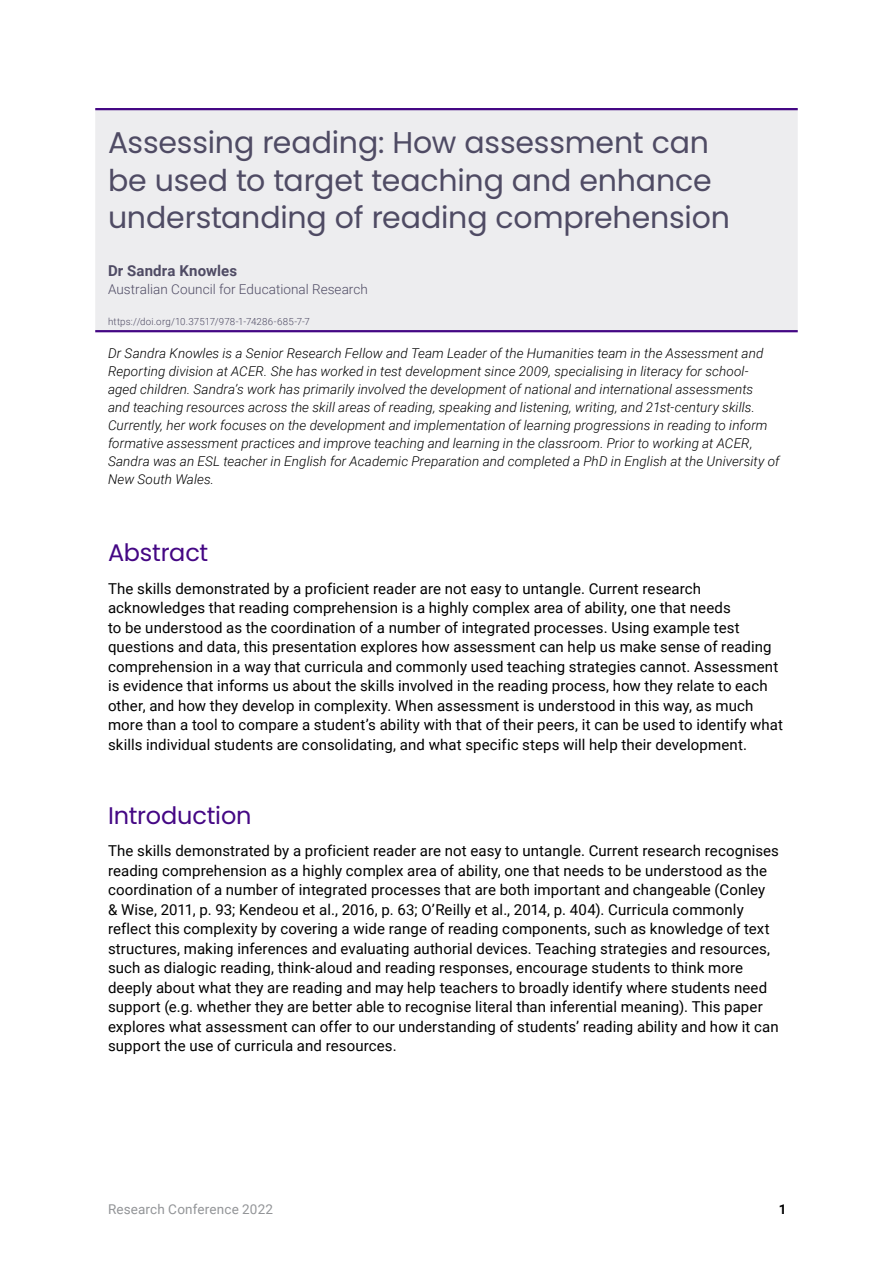
<style>
.page{position:relative;width:893px;height:1263px;background:#fff}
.page>*{position:absolute;margin:0;border:0;box-sizing:border-box;transform-origin:0 0}
.t1{font:30px/37.5px "Poppins";letter-spacing:-.005em;color:#4f4b64}
.t2{font:24px "Poppins";letter-spacing:-.01em;color:#440784}
.t3{font:15px/19.5px "Roboto";letter-spacing:.005em;color:#000}
.t4{font:700 15px "Roboto";letter-spacing:.01em;color:#4f4b64}
.t5{font:italic 300 13.5px/18px "Roboto";letter-spacing:.005em;color:#000}
.t6{font:300 13.5px "Roboto";letter-spacing:.005em;color:#4f4b64}
.t7{font:13.5px "Roboto";letter-spacing:.01em;color:#939598}
.t8{font:700 13.5px "Roboto";color:#000}
.t9{font:300 9.75px "Roboto";letter-spacing:.015em;color:#4f4b64}
</style>
<div class="page">
<div style="left:95px;top:110px;width:703px;height:220px;background:#ededef"></div>
<hr style="left:95px;top:108px;width:703px;height:2px;background:#440784">
<hr style="left:95px;top:330px;width:703px;height:2px;background:#440784">
<h1 class="t1" style="left:108px;top:124px;width:623px">Assessing reading: How assessment can be used to target teaching and enhance understanding of reading comprehension</h1>
<p class="t4" style="left:108px;top:260px;width:131px">Dr Sandra Knowles</p>
<p class="t6" style="left:108px;top:280px;width:261px">Australian Council for Educational Research</p>
<p class="t9" style="left:108px;top:315px;width:203px">https://doi.org/10.37517/978-1-74286-685-7-7</p>
<p class="t5" style="left:108px;top:344px;width:673px">Dr Sandra Knowles is a Senior Research Fellow and Team Leader of the Humanities team in the Assessment and Reporting division at ACER. She has worked in test development since 2009, specialising in literacy for school&shy;aged children. Sandra’s work has primarily involved the development of national and international assessments<br>and teaching resources across the skill areas of reading, speaking and listening, writing, and 21st-century skills.<br>Currently, her work focuses on the development and implementation of learning progressions in reading to inform formative assessment practices and improve teaching and learning in the classroom. Prior to working at ACER, Sandra was an ESL teacher in English for Academic Preparation and completed a PhD in English at the University of New South Wales.</p>
<h2 class="t2" style="left:108px;top:539px;width:102px">Abstract</h2>
<p class="t3" style="left:108px;top:578px;width:677px">The skills demonstrated by a proficient reader are not easy to untangle. Current research acknowledges that reading comprehension is a highly complex area of ability, one that needs<br>to be understood as the coordination of a number of integrated processes. Using example test questions and data, this presentation explores how assessment can help us make sense of reading comprehension in a way that curricula and commonly used teaching strategies cannot. Assessment is evidence that informs us about the skills involved in the reading process, how they relate to each other, and how they develop in complexity. When assessment is understood in this way, as much more than a tool to compare a student’s ability with that of their peers, it can be used to identify what skills individual students are consolidating, and what specific steps will help their development.</p>
<h2 class="t2" style="left:108px;top:801px;width:145px">Introduction</h2>
<p class="t3" style="left:108px;top:840px;width:672px">The skills demonstrated by a proficient reader are not easy to untangle. Current research recognises reading comprehension as a highly complex area of ability, one that needs to be understood as the coordination of a number of integrated processes that are both important and changeable (Conley<br>&amp; Wise, 2011, p. 93; Kendeou et al., 2016, p. 63; O’Reilly et al., 2014, p. 404). Curricula commonly reflect this complexity by covering a wide range of reading components, such as knowledge of text structures, making inferences and evaluating authorial devices. Teaching strategies and resources, such as dialogic reading, think-aloud and reading responses, encourage students to think more deeply about what they are reading and may help teachers to broadly identify where students need support (e.g. whether they are better able to recognise literal than inferential meaning). This paper explores what assessment can offer to our understanding of students’ reading ability and how it can support the use of curricula and resources.</p>
<p class="t7" style="left:108px;top:1199px;width:167px">Research Conference 2022</p>
<p class="t8" style="left:779px;top:1199px;width:9px">1</p>
</div>
